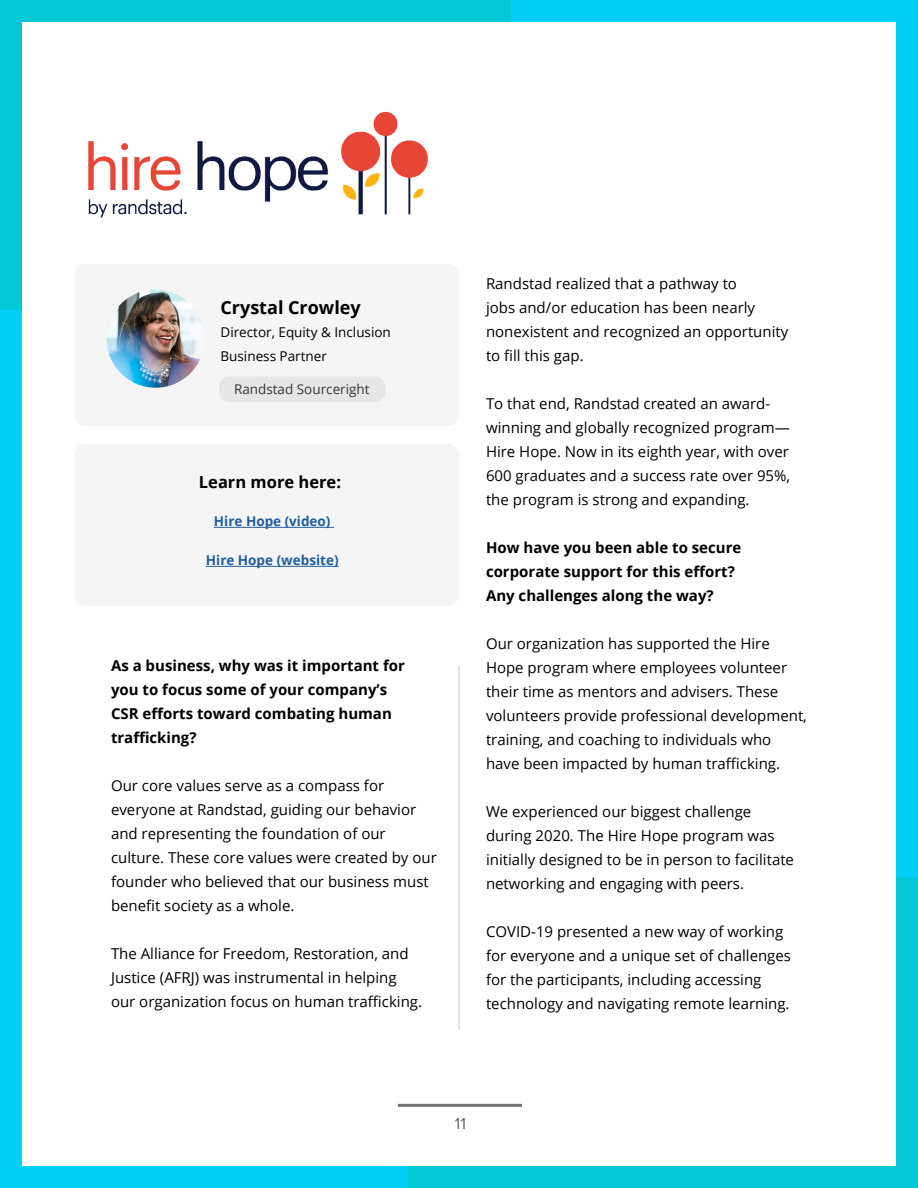
<style>
.page{position:relative;width:918px;height:1188px;background:#fff}
.page>*{position:absolute;margin:0;border:0;box-sizing:border-box;transform-origin:0 0}
.t1{font:700 18px "Open Sans";color:#000}
.t2{font:700 16.5px "Open Sans";color:#000}
.t3{font:16.5px "Proxima Nova";color:#636363}
.t4{font:15px/24px "Open Sans";color:#000}
.t5{font:700 15px/24px "Open Sans";color:#000}
.t6{font:13.5px/24px "Open Sans";color:#000}
.t7{font:700 13.5px "Open Sans";color:#215e9e}
.t8{font:13.5px "Open Sans";color:#363636}
</style>
<div class="page">
<hr style="left:398px;top:1104px;width:124px;height:3px;background:#737373">
<div style="left:75px;top:264px;width:384px;height:162px;background:#f5f5f5;border-radius:10px"></div>
<hr style="left:459px;top:666px;width:1px;height:363px;background:#c7c7c7">
<div style="left:0;top:0;width:22px;height:653px;background:#04c7d8"></div>
<div style="left:0;top:310px;width:22px;height:878px;background:#01cff8"></div>
<div style="left:896px;top:535px;width:22px;height:653px;background:#04c7d8"></div>
<div style="left:896px;top:0;width:22px;height:878px;background:#01cff8"></div>
<div style="left:265px;top:1166px;width:653px;height:22px;background:#04c7d8"></div>
<div style="left:0;top:0;width:653px;height:22px;background:#04c7d8"></div>
<div style="left:1px;top:1166px;width:407px;height:22px;background:#01cff8"></div>
<div style="left:511px;top:0;width:407px;height:22px;background:#01cff8"></div>
<img style="left:106px;top:290px;width:99px;height:98px;border-radius:49px">
<div style="left:219px;top:376px;width:167px;height:26px;background:#e6e6e6;border-radius:10px"></div>
<img style="left:88px;top:111px;width:340px;height:107px">
<div style="left:75px;top:444px;width:384px;height:162px;background:#f5f5f5;border-radius:10px"></div>
<hr style="left:214px;top:527px;width:120px;height:1px;background:#215e9e">
<hr style="left:206px;top:566px;width:133px;height:1px;background:#215e9e">
<p class="t1" style="left:220px;top:295px;width:142px">Crystal Crowley</p>
<p class="t6" style="left:220px;top:320px;width:172px">Director, Equity &amp; Inclusion<br>Business Partner</p>
<p class="t8" style="left:234px;top:380px;width:137px">Randstad Sourceright</p>
<p class="t2" style="left:199px;top:470px;width:144px">Learn more here:</p>
<p class="t7" style="left:214px;top:512px;width:118px">Hire Hope (video)</p>
<p class="t7" style="left:206px;top:551px;width:134px">Hire Hope (website)</p>
<p class="t5" style="left:111px;top:654px;width:295px">As a business, why was it important for you to focus some of your company’s<br>CSR efforts toward combating human trafficking?</p>
<p class="t4" style="left:111px;top:774px;width:327px">Our core values serve as a compass for everyone at Randstad, guiding our behavior and representing the foundation of our culture. These core values were created by our founder who believed that our business must benefit society as a whole.</p>
<p class="t4" style="left:111px;top:942px;width:313px">The Alliance for Freedom, Restoration, and<br>Justice (AFRJ) was instrumental in helping our organization focus on human trafficking.</p>
<p class="t4" style="left:486px;top:271px;width:304px">Randstad realized that a pathway to<br>jobs and/or education has been nearly nonexistent and recognized an opportunity to fill this gap.</p>
<p class="t4" style="left:486px;top:391px;width:306px">To that end, Randstad created an award&shy;winning and globally recognized program— Hire Hope. Now in its eighth year, with over 600 graduates and a success rate over 95%, the program is strong and expanding.</p>
<p class="t5" style="left:486px;top:535px;width:257px">How have you been able to secure corporate support for this effort?<br>Any challenges along the way?</p>
<p class="t4" style="left:486px;top:631px;width:323px">Our organization has supported the Hire Hope program where employees volunteer their time as mentors and advisers. These volunteers provide professional development, training, and coaching to individuals who have been impacted by human trafficking.</p>
<p class="t4" style="left:486px;top:799px;width:310px">We experienced our biggest challenge during 2020. The Hire Hope program was initially designed to be in person to facilitate networking and engaging with peers.</p>
<p class="t4" style="left:486px;top:919px;width:307px">COVID-19 presented a new way of working for everyone and a unique set of challenges for the participants, including accessing technology and navigating remote learning.</p>
<p class="t3" style="left:455px;top:1111px;width:13px">11</p>
</div>
